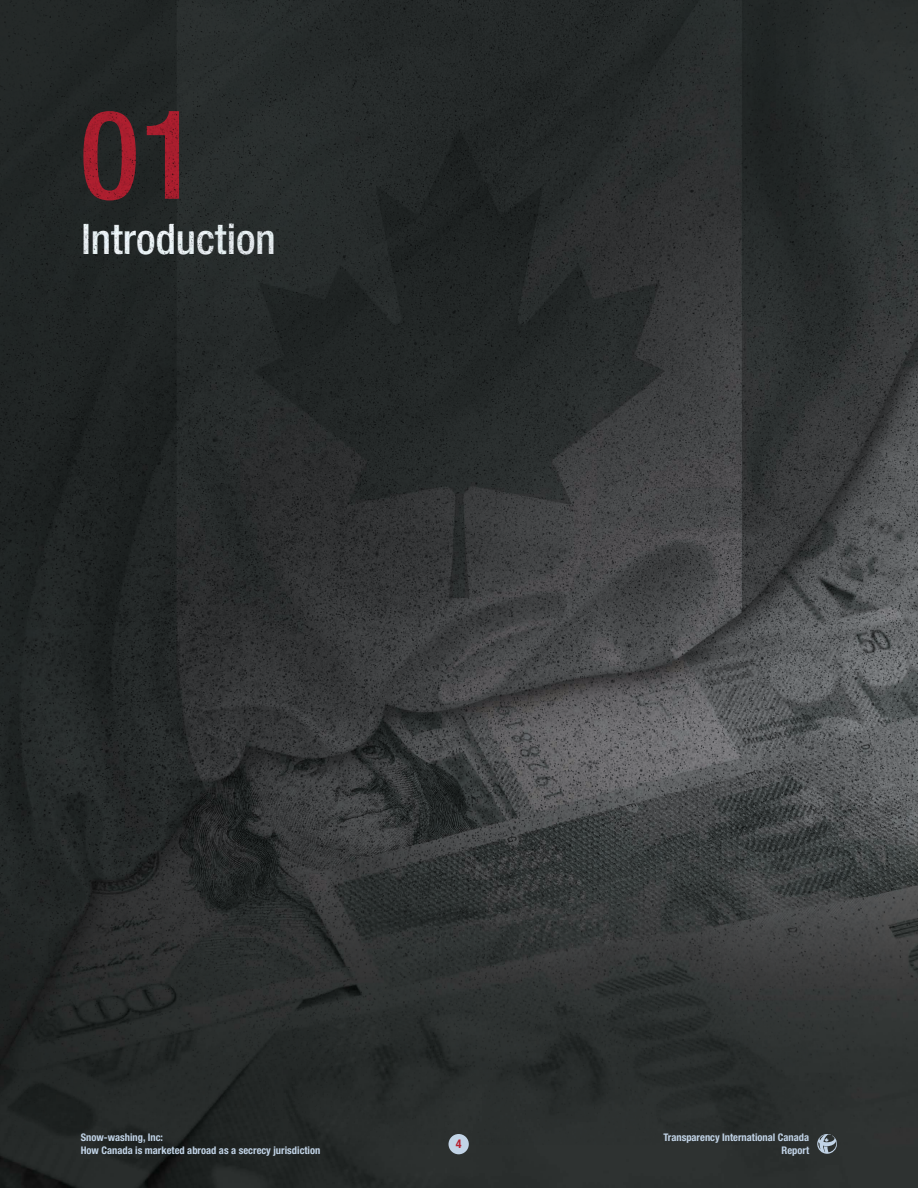
<style>
.page{position:relative;width:918px;height:1188px;background:#fff}
.page>*{position:absolute;margin:0;border:0;box-sizing:border-box;transform-origin:0 0}
.t1{font:500 condensed 123.75px "Helvetica Neue LT Std";color:#b72030}
.t2{font:500 condensed 42.15px "Helvetica Neue LT Std";color:#fff}
.t3{font:700 condensed 12px "Helvetica Neue LT Std";color:#b72030}
.t4{font:700 condensed 10.5px/12.6px "Helvetica Neue LT Std";color:#c1d3e6}
</style>
<div class="page">
<img style="left:0;top:1145px;width:918px;height:43px">
<img style="left:0;top:0;width:918px;height:1145px">
<div style="left:449px;top:1134px;width:20px;height:20px;background:#c1d3e6;border-radius:50%"></div>
<svg style="left:817px;top:1134px;width:20px;height:20px"></svg>
<h1 class="t1" style="left:80px;top:81px;width:120px">01</h1>
<h2 class="t2" style="left:82px;top:214px;width:196px">Introduction</h2>
<p class="t4" style="left:81px;top:1131px;width:241px">Snow-washing, Inc:<br>How Canada is marketed abroad as a secrecy jurisdiction</p>
<p class="t3" style="left:456px;top:1137px;width:7px">4</p>
<p class="t4" style="left:664px;top:1131px;width:147px;text-align:right">Transparency International Canada<br>Report</p>
</div>
